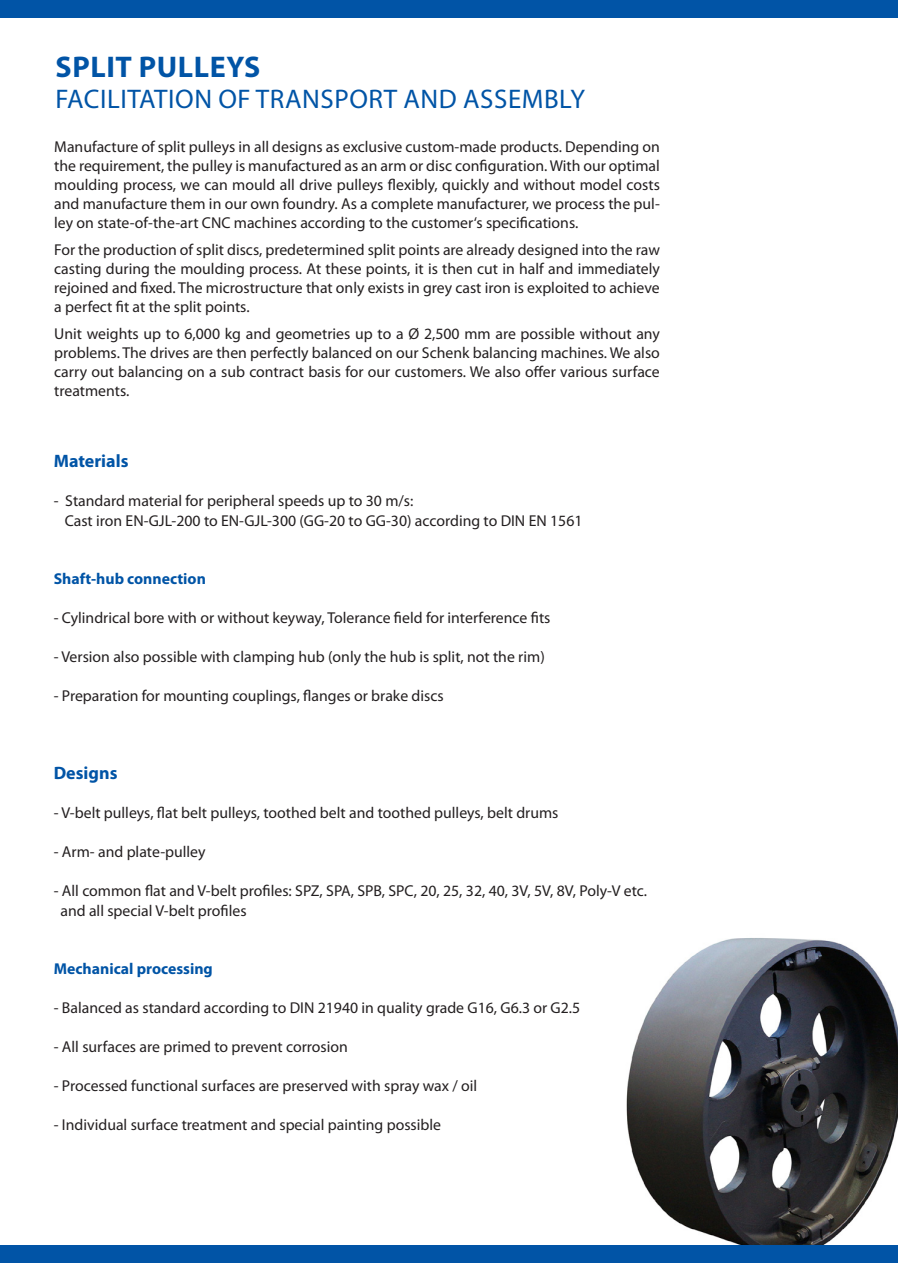
<style>
.page{position:relative;width:898px;height:1263px;background:#fff}
.page>*{position:absolute;margin:0;border:0;box-sizing:border-box;transform-origin:0 0}
.t1{font:700 30px "Myriad Pro";letter-spacing:.02em;color:#0154a6}
.t2{font:27px "Myriad Pro";letter-spacing:.02em;color:#0154a6}
.t3{font:700 18px "Myriad Pro";color:#0154a6}
.t4{font:15.75px/18.9px "Myriad Pro";color:#231f20;text-align:justify}
.t5{font:700 15.75px "Myriad Pro";color:#0154a6}
</style>
<div class="page">
<img style="left:570px;top:938px;width:327px;height:308px">
<div style="left:0;top:0;width:897px;height:17px;background:#0154a6"></div>
<div style="left:0;top:1246px;width:897px;height:17px;background:#0154a6"></div>
<p class="t1" style="left:56px;top:47px;width:206px">SPLIT PULLEYS</p>
<p class="t2" style="left:56px;top:82px;width:530px">FACILITATION OF TRANSPORT AND ASSEMBLY</p>
<p class="t4" style="left:54px;top:137px;width:607px">Manufacture of split pulleys in all designs as exclusive custom-made products. Depending on the requirement, the pulley is manufactured as an arm or disc configuration. With our optimal moulding process, we can mould all drive pulleys flexibly, quickly and without model costs and manufacture them in our own foundry. As a complete manufacturer, we process the pul&shy;ley on state-of-the-art CNC machines according to the customer‘s specifications.</p>
<p class="t4" style="left:54px;top:240px;width:607px">For the production of split discs, predetermined split points are already designed into the raw casting during the moulding process. At these points, it is then cut in half and immediately rejoined and fixed. The microstructure that only exists in grey cast iron is exploited to achieve a perfect fit at the split points.</p>
<p class="t4" style="left:54px;top:324px;width:607px">Unit weights up to 6,000 kg and geometries up to a Ø 2,500 mm are possible without any problems. The drives are then perfectly balanced on our Schenk balancing machines. We also carry out balancing on a sub contract basis for our customers. We also offer various surface treatments.</p>
<p class="t3" style="left:54px;top:449px;width:76px">Materials</p>
<p class="t4" style="left:54px;top:491px;width:361px">- Standard material for peripheral speeds up to 30 m/s:</p>
<p class="t4" style="left:65px;top:511px;width:519px">Cast iron EN-GJL-200 to EN-GJL-300 (GG-20 to GG-30) according to DIN EN 1561</p>
<p class="t5" style="left:54px;top:568px;width:154px">Shaft-hub connection</p>
<p class="t4" style="left:54px;top:608px;width:498px">- Cylindrical bore with or without keyway, Tolerance field for interference fits</p>
<p class="t4" style="left:54px;top:647px;width:492px">- Version also possible with clamping hub (only the hub is split, not the rim)</p>
<p class="t4" style="left:54px;top:686px;width:391px">- Preparation for mounting couplings, flanges or brake discs</p>
<p class="t3" style="left:54px;top:761px;width:65px">Designs</p>
<p class="t4" style="left:54px;top:803px;width:506px">- V-belt pulleys, flat belt pulleys, toothed belt and toothed pulleys, belt drums</p>
<p class="t4" style="left:54px;top:842px;width:153px">- Arm- and plate-pulley</p>
<p class="t4" style="left:54px;top:881px;width:594px">- All common flat and V-belt profiles: SPZ, SPA, SPB, SPC, 20, 25, 32, 40, 3V, 5V, 8V, Poly-V etc.</p>
<p class="t4" style="left:60px;top:901px;width:188px">and all special V-belt profiles</p>
<p class="t5" style="left:54px;top:958px;width:160px">Mechanical processing</p>
<p class="t4" style="left:54px;top:998px;width:527px">- Balanced as standard according to DIN 21940 in quality grade G16, G6.3 or G2.5</p>
<p class="t4" style="left:54px;top:1037px;width:295px">- All surfaces are primed to prevent corrosion</p>
<p class="t4" style="left:54px;top:1076px;width:425px">- Processed functional surfaces are preserved with spray wax / oil</p>
<p class="t4" style="left:54px;top:1115px;width:388px">- Individual surface treatment and special painting possible</p>
</div>
